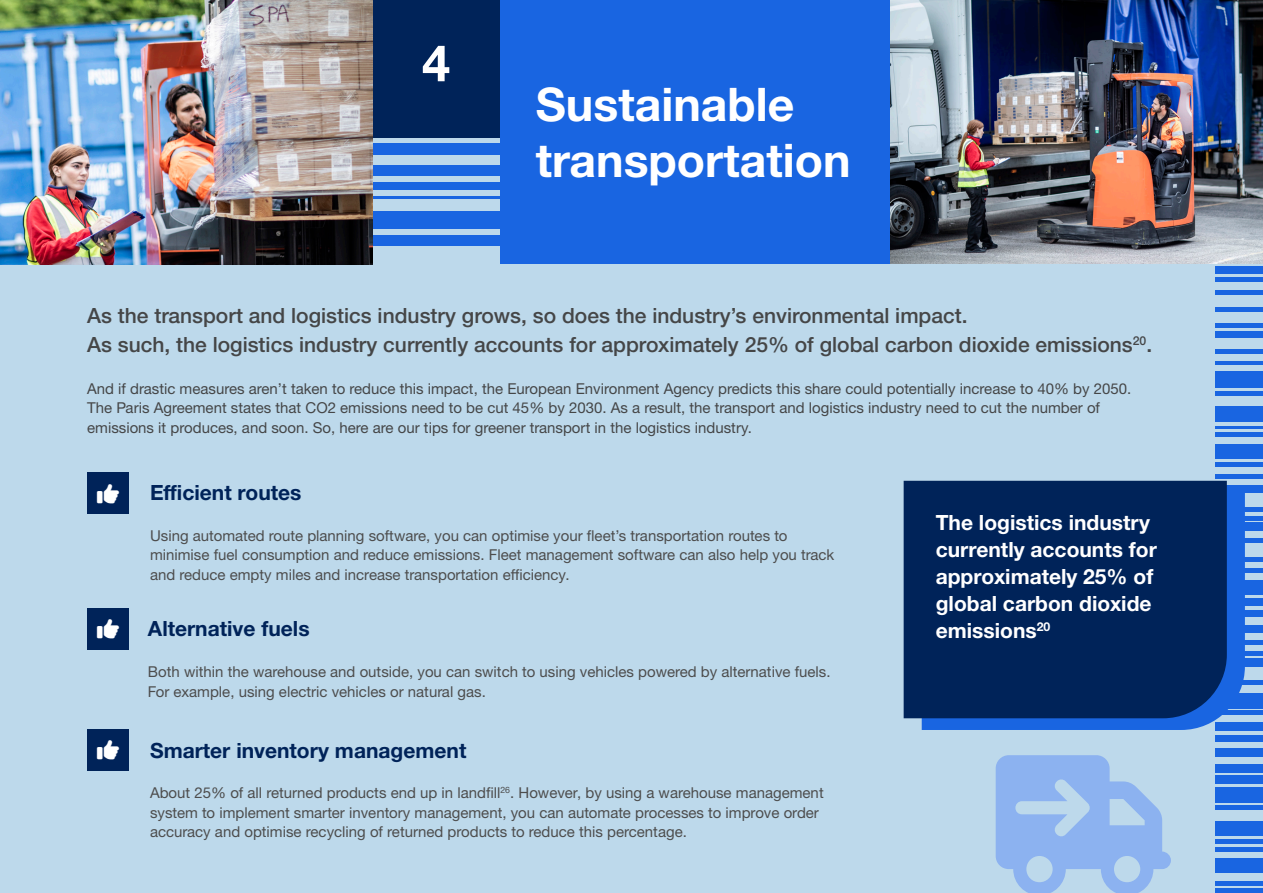
<style>
.page{position:relative;width:1263px;height:893px;background:#bdd9eb}
.page>*{position:absolute;margin:0;border:0;box-sizing:border-box;transform-origin:0 0}
.t1{font:700 50.55px "Helvetica Neue LTW1 G";color:#fff}
.t2{font:700 46.35px/55.5px "Helvetica Neue LTW1 G";color:#fff}
.t3{font:500 21px/28.5px "Helvetica Neue LTW1 G";color:#454647}
.t4{font:700 21px/27px "Helvetica Neue LTW1 G";color:#fff}
.t5{font:700 21px "Helvetica Neue LTW1 G";color:#002359}
.t6{font:15px/19.5px "Helvetica Neue LTW1 G";color:#4d4d4d}
.t7{font:15px/19.5px "Helvetica Neue LTW1 G";color:#454647}
</style>
<div class="page">
<div style="left:87px;top:472px;width:42px;height:42px;background:#002359"></div>
<div style="left:87px;top:608px;width:42px;height:41px;background:#002359"></div>
<div style="left:87px;top:729px;width:42px;height:41px;background:#002359"></div>
<div style="left:373px;top:0;width:517px;height:264px;background:#1965e1"></div>
<svg style="left:373px;top:137px;width:126px;height:6px"></svg>
<div style="left:373px;top:155px;width:126px;height:9px;background:#bdd9eb"></div>
<div style="left:373px;top:176px;width:126px;height:5px;background:#bdd9eb"></div>
<div style="left:373px;top:190px;width:126px;height:5px;background:#bdd9eb"></div>
<div style="left:373px;top:200px;width:126px;height:11px;background:#bdd9eb"></div>
<div style="left:373px;top:229px;width:126px;height:6px;background:#bdd9eb"></div>
<div style="left:373px;top:246px;width:126px;height:18px;background:#bdd9eb"></div>
<div style="left:373px;top:0;width:126px;height:137px;background:#002359"></div>
<img style="left:890px;top:0;width:373px;height:264px">
<img style="left:0;top:0;width:373px;height:265px">
<div style="left:1215px;top:267px;width:48px;height:7px;background:#1965e1"></div>
<hr style="left:1215px;top:277px;width:48px;height:4px;background:#1965e1">
<hr style="left:1215px;top:290px;width:48px;height:4px;background:#1965e1">
<hr style="left:1215px;top:308px;width:48px;height:4px;background:#1965e1">
<div style="left:1215px;top:323px;width:48px;height:5px;background:#1965e1"></div>
<div style="left:1215px;top:332px;width:48px;height:6px;background:#1965e1"></div>
<hr style="left:1215px;top:350px;width:48px;height:4px;background:#1965e1">
<hr style="left:1215px;top:361px;width:48px;height:3px;background:#1965e1">
<div style="left:1215px;top:371px;width:48px;height:17px;background:#1965e1"></div>
<div style="left:1215px;top:391px;width:48px;height:5px;background:#1965e1"></div>
<div style="left:1215px;top:406px;width:48px;height:16px;background:#1965e1"></div>
<hr style="left:1215px;top:426px;width:48px;height:2px;background:#1965e1">
<hr style="left:1215px;top:432px;width:48px;height:4px;background:#1965e1">
<div style="left:1215px;top:444px;width:48px;height:14px;background:#1965e1"></div>
<hr style="left:1215px;top:463px;width:48px;height:4px;background:#1965e1">
<hr style="left:1215px;top:474px;width:48px;height:4px;background:#1965e1">
<div style="left:1215px;top:486px;width:48px;height:7px;background:#1965e1"></div>
<hr style="left:1215px;top:508px;width:48px;height:4px;background:#1965e1">
<hr style="left:1215px;top:516px;width:48px;height:4px;background:#1965e1">
<div style="left:1215px;top:522px;width:48px;height:9px;background:#1965e1"></div>
<hr style="left:1215px;top:538px;width:48px;height:4px;background:#1965e1">
<hr style="left:1215px;top:557px;width:48px;height:4px;background:#1965e1">
<div style="left:1215px;top:568px;width:48px;height:5px;background:#1965e1"></div>
<div style="left:1215px;top:580px;width:48px;height:15px;background:#1965e1"></div>
<div style="left:1215px;top:599px;width:48px;height:7px;background:#1965e1"></div>
<div style="left:1215px;top:610px;width:48px;height:7px;background:#1965e1"></div>
<div style="left:1215px;top:625px;width:48px;height:7px;background:#1965e1"></div>
<hr style="left:1215px;top:641px;width:48px;height:4px;background:#1965e1">
<hr style="left:1215px;top:651px;width:48px;height:4px;background:#1965e1">
<div style="left:1215px;top:659px;width:48px;height:8px;background:#1965e1"></div>
<div style="left:1215px;top:680px;width:48px;height:5px;background:#1965e1"></div>
<div style="left:1215px;top:693px;width:48px;height:16px;background:#1965e1"></div>
<hr style="left:1215px;top:711px;width:48px;height:4px;background:#1965e1">
<div style="left:1215px;top:722px;width:48px;height:9px;background:#1965e1"></div>
<div style="left:1215px;top:735px;width:48px;height:6px;background:#1965e1"></div>
<div style="left:1215px;top:748px;width:48px;height:9px;background:#1965e1"></div>
<div style="left:1215px;top:764px;width:48px;height:9px;background:#1965e1"></div>
<div style="left:1215px;top:775px;width:48px;height:8px;background:#1965e1"></div>
<div style="left:1215px;top:787px;width:48px;height:16px;background:#1965e1"></div>
<hr style="left:1215px;top:805px;width:48px;height:4px;background:#1965e1">
<div style="left:1215px;top:821px;width:48px;height:14px;background:#1965e1"></div>
<hr style="left:1215px;top:840px;width:48px;height:4px;background:#1965e1">
<hr style="left:1215px;top:847px;width:48px;height:4px;background:#1965e1">
<div style="left:1215px;top:859px;width:48px;height:14px;background:#1965e1"></div>
<hr style="left:1215px;top:882px;width:48px;height:4px;background:#1965e1">
<hr style="left:1215px;top:889px;width:48px;height:4px;background:#1965e1">
<svg style="left:922px;top:493px;width:323px;height:237px;fill:#1965e1"></svg>
<div style="left:904px;top:481px;width:323px;height:237px;background:#002359"></div>
<p class="t1" style="left:422px;top:32px;width:30px">4</p>
<p class="t2" style="left:536px;top:76px;width:316px">Sustainable transportation</p>
<p class="t3" style="left:87px;top:301px;width:1066px">As the transport and logistics industry grows, so does the industry’s environmental impact.<br>As such, the logistics industry currently accounts for approximately 25% of global carbon dioxide emissions<sup>20</sup>.</p>
<p class="t7" style="left:87px;top:378px;width:1046px">And if drastic measures aren’t taken to reduce this impact, the European Environment Agency predicts this share could potentially increase to 40% by 2050.<br>The Paris Agreement states that CO2 emissions need to be cut 45% by 2030. As a result, the transport and logistics industry need to cut the number of emissions it produces, and soon. So, here are our tips for greener transport in the logistics industry.</p>
<p class="t5" style="left:150px;top:480px;width:153px">Efficient routes</p>
<p class="t6" style="left:150px;top:526px;width:686px">Using automated route planning software, you can optimise your fleet’s transportation routes to minimise fuel consumption and reduce emissions. Fleet management software can also help you track and reduce empty miles and increase transportation efficiency.</p>
<p class="t5" style="left:148px;top:616px;width:163px">Alternative fuels</p>
<p class="t6" style="left:148px;top:662px;width:684px">Both within the warehouse and outside, you can switch to using vehicles powered by alternative fuels.</p>
<p class="t6" style="left:148px;top:681px;width:339px">For example, using electric vehicles or natural gas.</p>
<p class="t5" style="left:150px;top:737px;width:318px">Smarter inventory management</p>
<p class="t6" style="left:150px;top:783px;width:675px">About 25% of all returned products end up in landfill<sup>26</sup>. However, by using a warehouse management system to implement smarter inventory management, you can automate processes to improve order accuracy and optimise recycling of returned products to reduce this percentage.</p>
<p class="t4" style="left:936px;top:509px;width:223px">The logistics industry currently accounts for approximately 25% of global carbon dioxide emissions<sup>20</sup></p>
</div>
